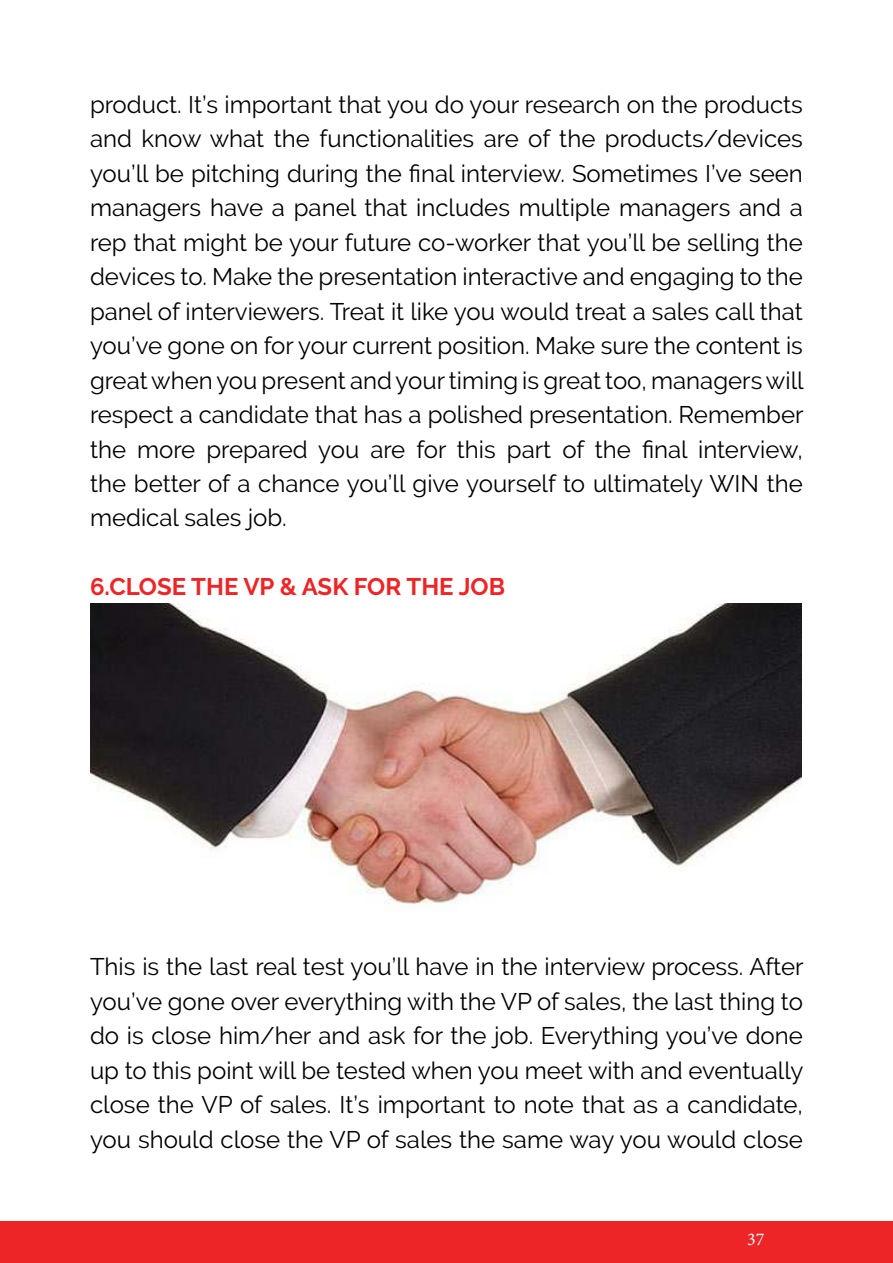
<style>
.page{position:relative;width:893px;height:1263px;background:#fff}
.page>*{position:absolute;margin:0;border:0;box-sizing:border-box;transform-origin:0 0}
.t1{font:24px/34.5px "Raleway";color:#000;text-align:justify}
.t2{font:700 24px "Raleway";color:#ed2527}
.t3{font:18px "Minion Pro";color:#fff}
</style>
<div class="page">
<div style="left:0;top:1221px;width:893px;height:42px;background:#ed2527"></div>
<img style="left:90px;top:603px;width:711px;height:301px">
<p class="t1" style="left:90px;top:87px;width:715px">product. It’s important that you do your research on the products and know what the functionalities are of the products/devices you’ll be pitching during the final interview. Sometimes I’ve seen managers have a panel that includes multiple managers and a rep that might be your future co-worker that you’ll be selling the devices to. Make the presentation in teractive and engaging to the panel of interviewers. Treat it like you would treat a sales call that you’ve gone on for your current position. Make sure the content is great when you present and your timing is great too, managers will respect a candidate that has a polished presentation. Remember the more prepared you are for this part of the final interview, the better of a chance you’ll give yourself to ulti mately WIN the medical sales job.</p>
<p class="t2" style="left:90px;top:578px;width:416px">6.CLOSE THE VP &amp; ASK FOR THE JOB</p>
<p class="t1" style="left:90px;top:949px;width:715px">This is the last real test you’ll have in the interview process. After you’ve gone over everything with the VP of sales, the last thing to do is close him/her and ask for the job. Everything you’ve done up to this point will be tested when you meet with and eventually close the VP of sales. It’s important to note that as a candidate, you should close the VP of sales the same way you would close</p>
<p class="t3" style="left:747px;top:1228px;width:19px">37</p>
</div>
